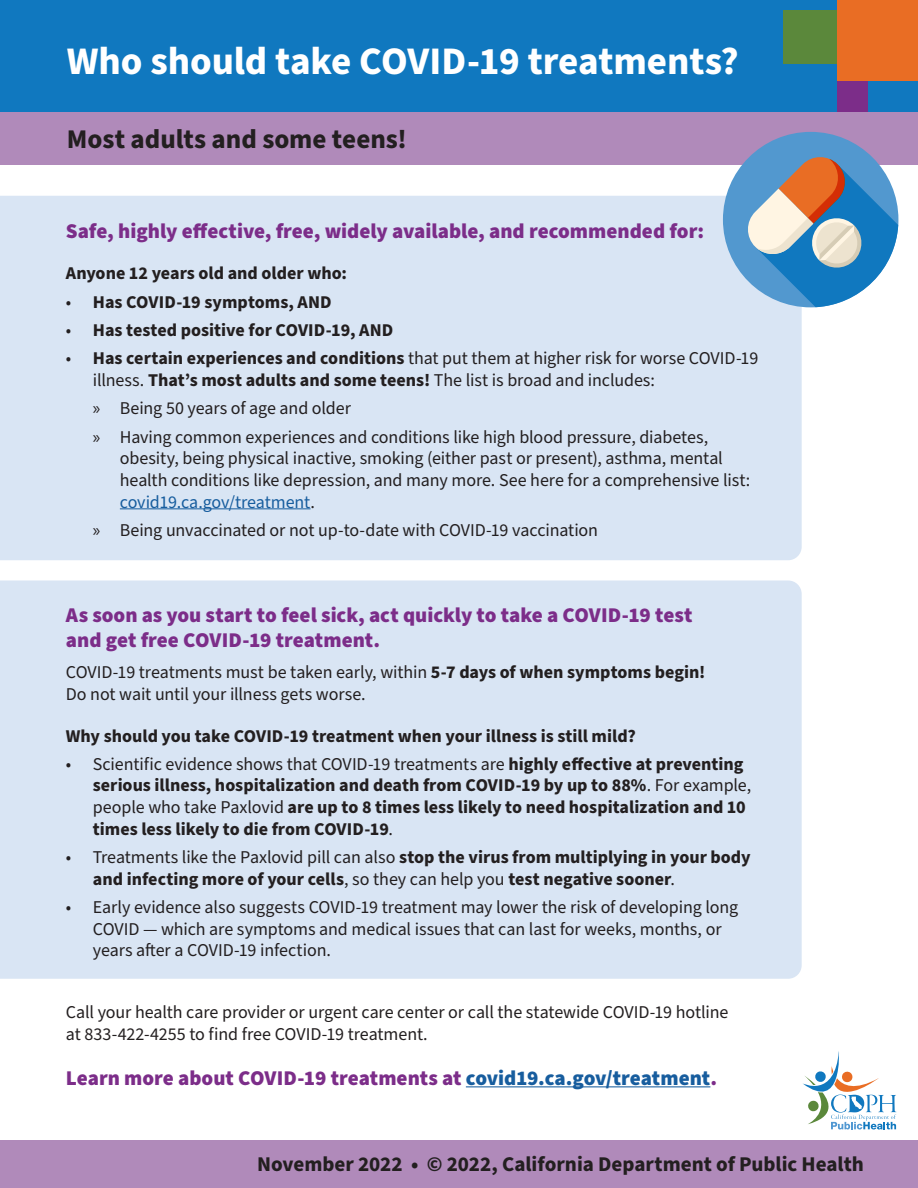
<style>
.page{position:relative;width:918px;height:1188px;background:#fff}
.page>*{position:absolute;margin:0;border:0;box-sizing:border-box;transform-origin:0 0}
.Heading_1{font:700 39px "Source Sans Pro";letter-spacing:-.005em;color:#fff}
.Heading_2{font:700 27px "Source Sans Pro";color:#231f20}
.Heading_3{font:900 21px/25.2px "Source Sans Pro";color:#7c2d89}
.Paragraph{font:700 21px "Source Sans Pro";color:#231f20}
.List_1{font:18px/21.6px "Source Sans Pro";letter-spacing:-.005em;color:#231f20}
.List_1-2{font:700 18px/21.6px "Source Sans Pro";color:#231f20}
.Paragraph-2{font:18px/21.6px "Source Sans Pro";letter-spacing:-.005em;color:#231f20}
.Heading_4{font:700 18px "Source Sans Pro";color:#231f20}
.s1{font-weight:400}
.s2{font-weight:700}
.s3{font-family:"Myriad Pro"}
.s4{color:#175d9e}
</style>
<div class="page">
<div style="left:0;top:196px;width:802px;height:364px;background:#d9e5f4"></div>
<div style="left:0;top:580px;width:802px;height:399px;background:#d9e5f4"></div>
<div style="left:0;top:111px;width:918px;height:54px;background:#b08aba"></div>
<div style="left:0;top:0;width:918px;height:111px;background:#1078bf"></div>
<div style="left:0;top:1141px;width:918px;height:47px;background:#b08aba"></div>
<svg style="left:803px;top:1051px;width:93px;height:78px"></svg>
<div style="left:783px;top:10px;width:54px;height:54px;background:#5b883b"></div>
<div style="left:837px;top:0;width:81px;height:81px;background:#e96d24"></div>
<div style="left:837px;top:81px;width:30px;height:30px;background:#7c2d89"></div>
<hr style="left:120px;top:508px;width:191px;height:1px;background:#175d9e">
<hr style="left:466px;top:1086px;width:244px;height:1px;background:#175d9e">
<div style="left:723px;top:132px;width:175px;height:175px;background:#5298cf;border-radius:50%"></div>
<svg style="left:746px;top:155px;width:152px;height:152px"></svg>
<h1 class="Heading_1" style="left:67px;top:34px;width:673px">Who should take COVID-19 treatments?</h1>
<h2 class="Heading_2" style="left:67px;top:121px;width:341px">Most adults and some teens!</h2>
<h3 class="Heading_3" style="left:66px;top:218px;width:640px">Safe, highly effective, free, widely available, and recommended for:</h3>
<p class="Heading_4" style="left:66px;top:261px;width:283px">Anyone 12 years old and older who:</p>
<p class="List_1-2" style="left:66px;top:291px;width:267px"><span class="s1">•</span> Has COVID-19 symptoms, AND</p>
<p class="List_1-2" style="left:66px;top:320px;width:329px"><span class="s1">•</span> Has tested positive for COVID-19, AND</p>
<p class="List_1" style="left:93px;top:348px;width:667px;text-indent:-27px">• <span class="s2">Has certain experiences and conditions</span> that put them at higher risk for worse COVID-19 illness. <span class="s2">That’s most adults and some teens!</span> The list is broad and includes:</p>
<p class="List_1" style="left:93px;top:398px;width:260px"><span class="s3">»</span> Being 50 years of age and older</p>
<p class="List_1" style="left:120px;top:427px;width:632px;text-indent:-27px"><span class="s3">»</span> Having common experiences and conditions like high blood pressure, diabetes, obesity, being physical inactive, smoking (either past or present), asthma, mental health conditions like depression, and many more. See here for a comprehensive list: <span class="s4">covid19.ca.gov/treatment</span>.</p>
<p class="List_1" style="left:93px;top:520px;width:507px"><span class="s3">»</span> Being unvaccinated or not up-to-date with COVID-19 vaccination</p>
<h3 class="Heading_3" style="left:66px;top:603px;width:628px">As soon as you start to feel sick, act quickly to take a COVID-19 test and get free COVID-19 treatment.</h3>
<p class="Paragraph-2" style="left:66px;top:662px;width:641px">COVID-19 treatments must be taken early, within <span class="s2">5-7 days of when symptoms begin!<br></span>Do not wait until your illness gets worse.</p>
<p class="Heading_4" style="left:66px;top:723px;width:572px">Why should you take COVID-19 treatment when your illness is still mild?</p>
<p class="List_1-2" style="left:93px;top:754px;width:660px;text-indent:-27px"><span class="s1">• Scientific evidence shows that COVID-19 treatments are</span> highly effective at preventing serious illness, hospitalization and death from COVID-19 by up to 88%<span class="s1">. For example, people who take Paxlovid</span> are up to 8 times less likely to need hospitalization and 10 times less likely to die from COVID-19<span class="s1">.</span></p>
<p class="List_1-2" style="left:93px;top:847px;width:659px;text-indent:-27px"><span class="s1">• Treatments like the Paxlovid pill can also</span> stop the virus from multiplying in your body and infecting more of your cells<span class="s1">, so they can help you</span> test negative sooner<span class="s1">.</span></p>
<p class="List_1" style="left:93px;top:897px;width:647px;text-indent:-27px">• Early evidence also suggests COVID-19 treatment may lower the risk of developing long<br>COVID — which are symptoms and medical issues that can last for weeks, months, or years after a COVID-19 infection.</p>
<p class="Paragraph-2" style="left:66px;top:1002px;width:664px">Call your health care provider or urgent care center or call the statewide COVID-19 hotline at 833-422-4255 to find free COVID-19 treatment.</p>
<h3 class="Heading_3" style="left:66px;top:1066px;width:653px">Learn more about COVID-19 treatments at <span class="s4">covid19.ca.gov/treatment</span>.</h3>
<p class="Paragraph" style="left:257px;top:1149px;width:608px">November 2022 • © 2022, California Department of Public Health</p>
</div>
